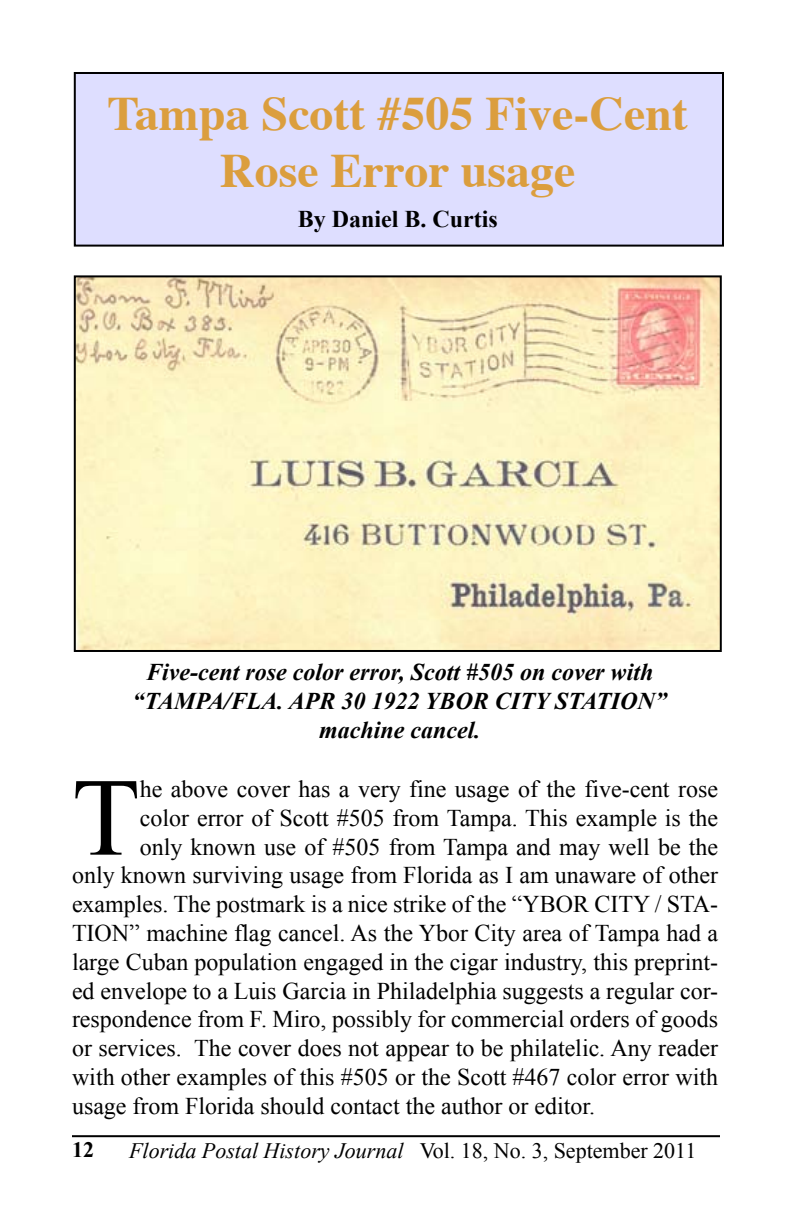
<style>
.page{position:relative;width:792px;height:1224px;background:#fff}
.page>*{position:absolute;margin:0;border:0;box-sizing:border-box;transform-origin:0 0}
.t1{font:111px "Times New Roman";color:#000}
.t2{font:700 48px/57.6px "Times";color:#db9e3e;text-align:center}
.t3{font:24px "Times New Roman";color:#000}
.t4{font:italic 700 24px/28.8px "Times New Roman";color:#000;text-align:center}
.t5{font:700 24px "Times New Roman";color:#000}
.t6{font:italic 22px "Times New Roman";color:#000}
.t7{font:700 22px "Times New Roman";color:#000}
.s1{font-style:normal}
</style>
<div class="page">
<hr style="left:72px;top:1135px;width:648px;height:2px;background:#000">
<div style="left:75px;top:73px;width:648px;height:173px;background:#dedeff"></div>
<div style="left:74px;top:72px;width:650px;height:175px;border:2px solid #000"></div>
<img style="left:77px;top:278px;width:642px;height:371px">
<div style="left:74px;top:275px;width:648px;height:377px;border:2px solid #000"></div>
<h2 class="t2" style="left:107px;top:79px;width:582px">Tampa Scott #505 Five-Cent<br>Rose Error usage</h2>
<p class="t5" style="left:298px;top:202px;width:202px">By Daniel B. Curtis</p>
<p class="t4" style="left:133px;top:657px;width:536px">Five-cent rose color error, Scott #505 on cover with “TAMPA/FLA. APR 30 1922 YBOR CITY STATION” machine cancel.</p>
<h1 class="t1" style="left:72px;top:743px;width:69px">T</h1>
<p class="t3" style="left:140px;top:773px;width:580px">he above cover has a very fine usage of the five-cent rose</p>
<p class="t3" style="left:140px;top:802px;width:580px">color error of Scott #505 from Tampa. This example is the</p>
<p class="t3" style="left:140px;top:831px;width:580px">only known use of #505 from Tampa and may well be the</p>
<p class="t3" style="left:72px;top:859px;width:648px">only known surviving usage from Florida as I am unaware of other</p>
<p class="t3" style="left:72px;top:888px;width:648px">examples. The postmark is a nice strike of the “YBOR CITY / STA-</p>
<p class="t3" style="left:72px;top:917px;width:648px">TION” machine flag cancel. As the Ybor City area of Tampa had a</p>
<p class="t3" style="left:72px;top:946px;width:648px">large Cuban population engaged in the cigar industry, this preprint-</p>
<p class="t3" style="left:72px;top:975px;width:648px">ed envelope to a Luis Garcia in Philadelphia suggests a regular cor-</p>
<p class="t3" style="left:72px;top:1003px;width:648px">respondence from F. Miro, possibly for commercial orders of goods</p>
<p class="t3" style="left:72px;top:1032px;width:648px">or services. The cover does not appear to be philatelic. Any reader</p>
<p class="t3" style="left:72px;top:1061px;width:648px">with other examples of this #505 or the Scott #467 color error with</p>
<p class="t3" style="left:72px;top:1090px;width:525px">usage from Florida should contact the author or editor.</p>
<p class="t7" style="left:72px;top:1135px;width:11px">12</p>
<p class="t6" style="left:129px;top:1135px;width:569px">Florida Postal History Journal <span class="s1">Vol. 18, No. 3, September 2011</span></p>
</div>
